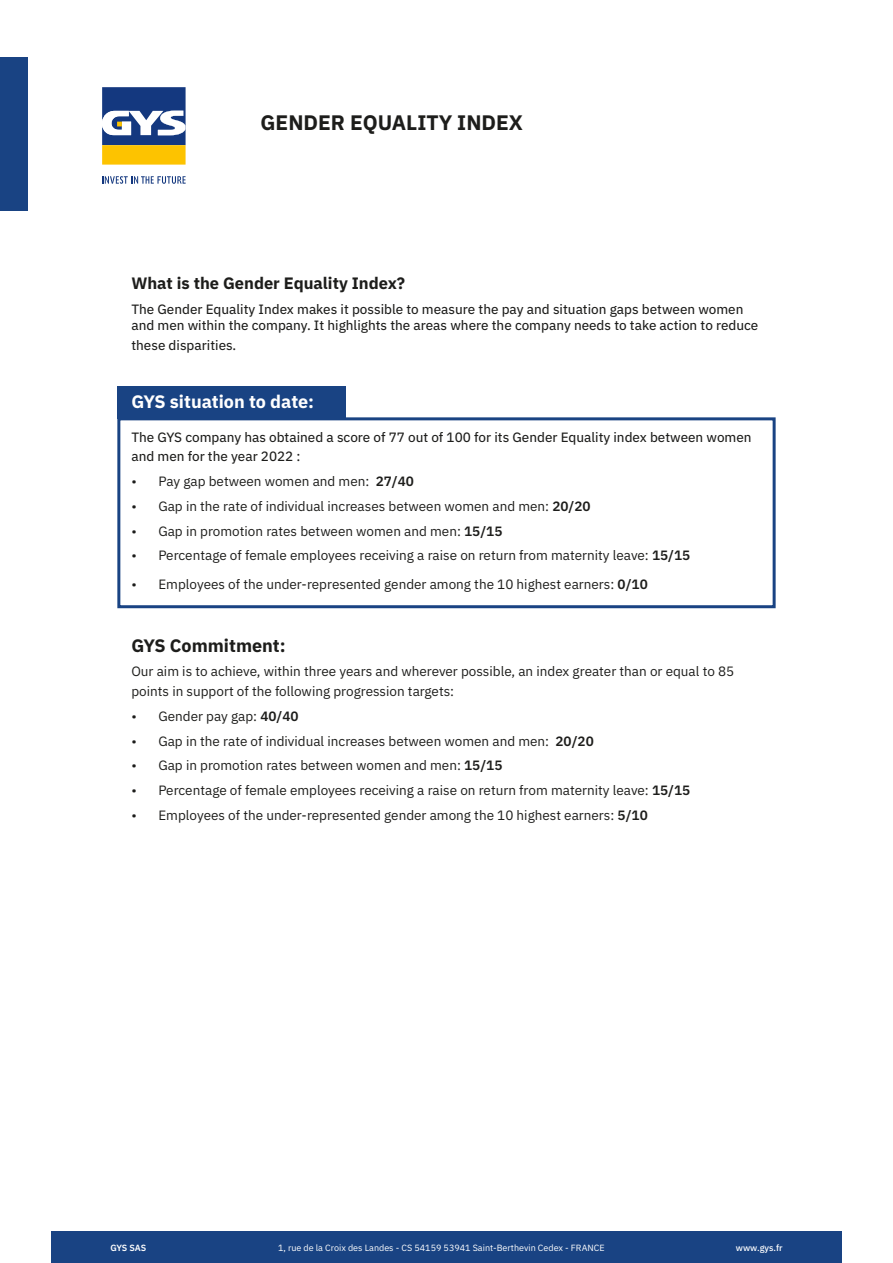
<style>
.page{position:relative;width:893px;height:1263px;background:#fff}
.page>*{position:absolute;margin:0;border:0;box-sizing:border-box;transform-origin:0 0}
.t1{font:700 21px "IBM Plex Sans";color:#1d1d1b}
.t2{font:700 18px "IBM Plex Sans";color:#fff}
.t3{font:700 18px "IBM Plex Sans";color:#1d1d1b}
.t4{font:700 16.5px "IBM Plex Sans";color:#1d1d1b}
.t5{font:13.5px/19.8px "IBM Plex Sans";color:#1d1d1b}
.t6{font:13.5px/16.2px "IBM Plex Sans Text";color:#1d1d1b}
.t7{font:9px "IBM Plex Sans";color:#fff}
.t8{font:500 9px "IBM Plex Sans";color:#fff}
.t9{font:600 9px "IBM Plex Sans";letter-spacing:-.02em;color:#fff}
.s1{font-weight:600}
</style>
<div class="page">
<div style="left:0;top:57px;width:27px;height:154px;background:#194383"></div>
<div style="left:51px;top:1232px;width:790px;height:31px;background:#194383"></div>
<div style="left:102px;top:145px;width:84px;height:20px;background:#fdc300"></div>
<svg style="left:102px;top:87px;width:84px;height:58px"></svg>
<svg style="left:102px;top:176px;width:84px;height:8px"></svg>
<div style="left:117px;top:417px;width:659px;height:191px;border:3px solid #194383"></div>
<div style="left:117px;top:387px;width:229px;height:32px;background:#194383"></div>
<h1 class="t1" style="left:261px;top:106px;width:264px">GENDER EQUALITY INDEX</h1>
<p class="t4" style="left:131px;top:270px;width:275px">What is the Gender Equality Index?</p>
<p class="t6" style="left:131px;top:300px;width:628px">The Gender Equality Index makes it possible to measure the pay and situation gaps between women and men within the company. It highlights the areas where the company needs to take action to reduce</p>
<p class="t6" style="left:131px;top:336px;width:107px">these disparities.</p>
<h2 class="t2" style="left:131px;top:388px;width:184px">GYS situation to date:</h2>
<p class="t6" style="left:131px;top:426px;width:622px;line-height:19.8px">The GYS company has obtained a score of 77 out of 100 for its Gender Equality index between women and men for the year 2022 :</p>
<p class="t5" style="left:131px;top:470px;width:284px">• Pay gap between women and men: <span class="s1">27/40</span></p>
<p class="t5" style="left:131px;top:495px;width:461px">• Gap in the rate of individual increases between women and men: <span class="s1">20/20</span></p>
<p class="t5" style="left:131px;top:520px;width:373px">• Gap in promotion rates between women and men: <span class="s1">15/15</span></p>
<p class="t5" style="left:131px;top:544px;width:560px">• Percentage of female employees receiving a raise on return from maternity leave: <span class="s1">15/15</span></p>
<p class="t5" style="left:131px;top:573px;width:518px">• Employees of the under-represented gender among the 10 highest earners: <span class="s1">0/10</span></p>
<h2 class="t3" style="left:131px;top:631px;width:156px">GYS Commitment:</h2>
<p class="t5" style="left:131px;top:660px;width:604px">Our aim is to achieve, within three years and wherever possible, an index greater than or equal to 85 points in support of the following progression targets:</p>
<p class="t5" style="left:131px;top:705px;width:169px">• Gender pay gap: <span class="s1">40/40</span></p>
<p class="t5" style="left:131px;top:730px;width:464px">• Gap in the rate of individual increases between women and men: <span class="s1">20/20</span></p>
<p class="t5" style="left:131px;top:754px;width:373px">• Gap in promotion rates between women and men: <span class="s1">15/15</span></p>
<p class="t5" style="left:131px;top:779px;width:560px">• Percentage of female employees receiving a raise on return from maternity leave: <span class="s1">15/15</span></p>
<p class="t5" style="left:131px;top:804px;width:518px">• Employees of the under-represented gender among the 10 highest earners: <span class="s1">5/10</span></p>
<p class="t9" style="left:110px;top:1241px;width:38px">GYS SAS</p>
<p class="t7" style="left:278px;top:1241px;width:328px">1, rue de la Croix des Landes - CS 54159 53941 Saint-Berthevin Cedex - FRANCE</p>
<p class="t8" style="left:736px;top:1241px;width:48px">www.gys.fr</p>
</div>
